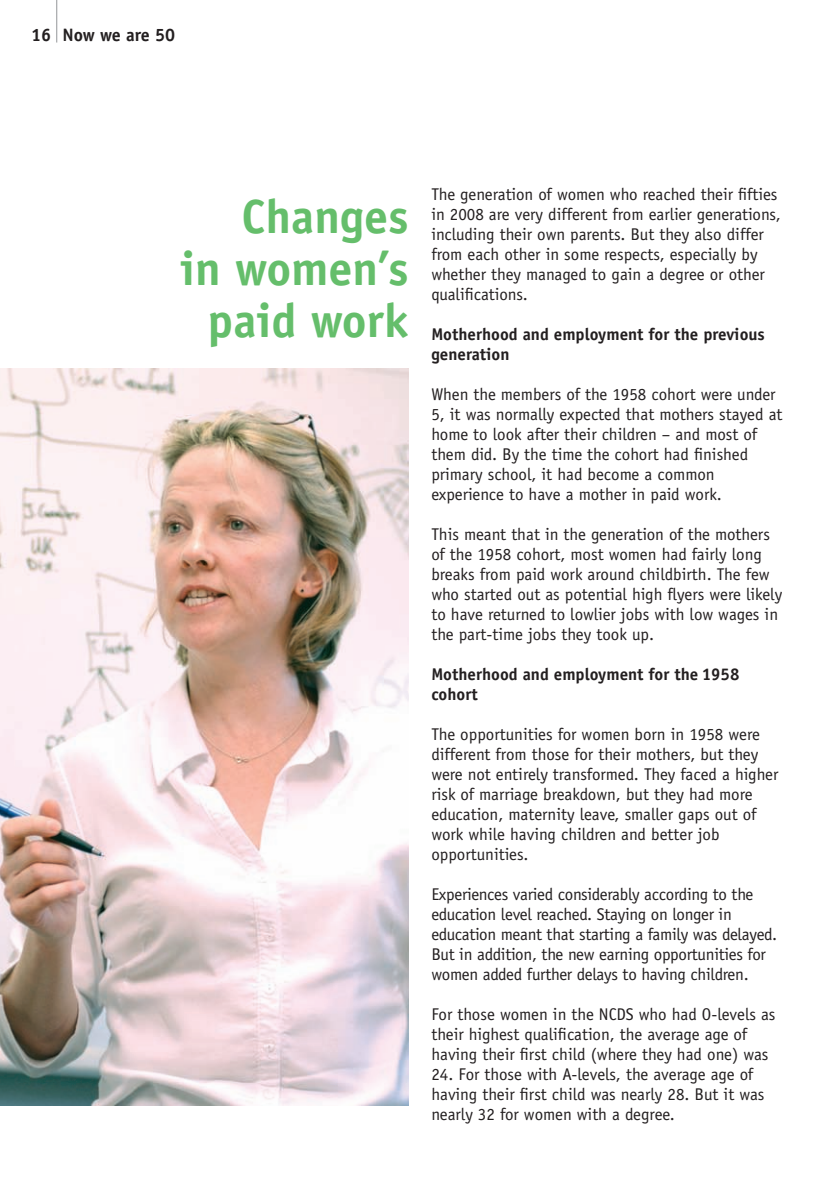
<style>
.page{position:relative;width:840px;height:1191px;background:#fff}
.page>*{position:absolute;margin:0;border:0;box-sizing:border-box;transform-origin:0 0}
.t1{font:700 48px/52px "Officina Sans";color:#65be6b;text-align:right}
.t2{font:700 18px "Officina Sans";color:#231f20}
.t3{font:17px/20px "Officina Sans";color:#231f20}
.t4{font:700 17px/20px "Officina Sans";color:#231f20}
</style>
<div class="page">
<hr style="left:56px;top:0;width:1px;height:43px;background:#939598">
<img style="left:0;top:369px;width:408px;height:737px">
<p class="t2" style="left:31px;top:28px;width:145px">16 Now we are 50</p>
<h1 class="t1" style="left:180px;top:195px;width:230px">Changes<br>in women’s paid work</h1>
<p class="t3" style="left:431px;top:186px;width:351px">The generation of women who reached their fifties in 2008 are very different from earlier generations, including their own parents. But they also differ from each other in some respects, especially by whether they managed to gain a degree or other qualifications.</p>
<p class="t4" style="left:431px;top:326px;width:335px">Motherhood and employment for the previous generation</p>
<p class="t3" style="left:431px;top:386px;width:352px">When the members of the 1958 cohort were under 5, it was normally expected that mothers stayed at home to look after their children – and most of them did. By the time the cohort had finished primary school, it had become a common experience to have a mother in paid work.</p>
<p class="t3" style="left:431px;top:526px;width:352px">This meant that in the generation of the mothers of the 1958 cohort, most women had fairly long breaks from paid work around childbirth. The few who started out as potential high flyers were likely to have returned to lowlier jobs with low wages in the part-time jobs they took up.</p>
<p class="t4" style="left:431px;top:665px;width:309px">Motherhood and employment for the 1958 cohort</p>
<p class="t3" style="left:431px;top:726px;width:348px">The opportunities for women born in 1958 were different from those for their mothers, but they were not entirely transformed. They faced a higher risk of marriage breakdown, but they had more education, maternity leave, smaller gaps out of work while having children and better job opportunities.</p>
<p class="t3" style="left:431px;top:886px;width:347px">Experiences varied considerably according to the education level reached. Staying on longer in education meant that starting a family was delayed.<br>But in addition, the new earning opportunities for women added further delays to having children.</p>
<p class="t3" style="left:431px;top:1006px;width:345px">For those women in the NCDS who had O-levels as their highest qualification, the average age of having their first child (where they had one) was</p>
<p class="t3" style="left:431px;top:1066px;width:334px">24. For those with A-levels, the average age of having their first child was nearly 28. But it was nearly 32 for women with a degree.</p>
</div>
